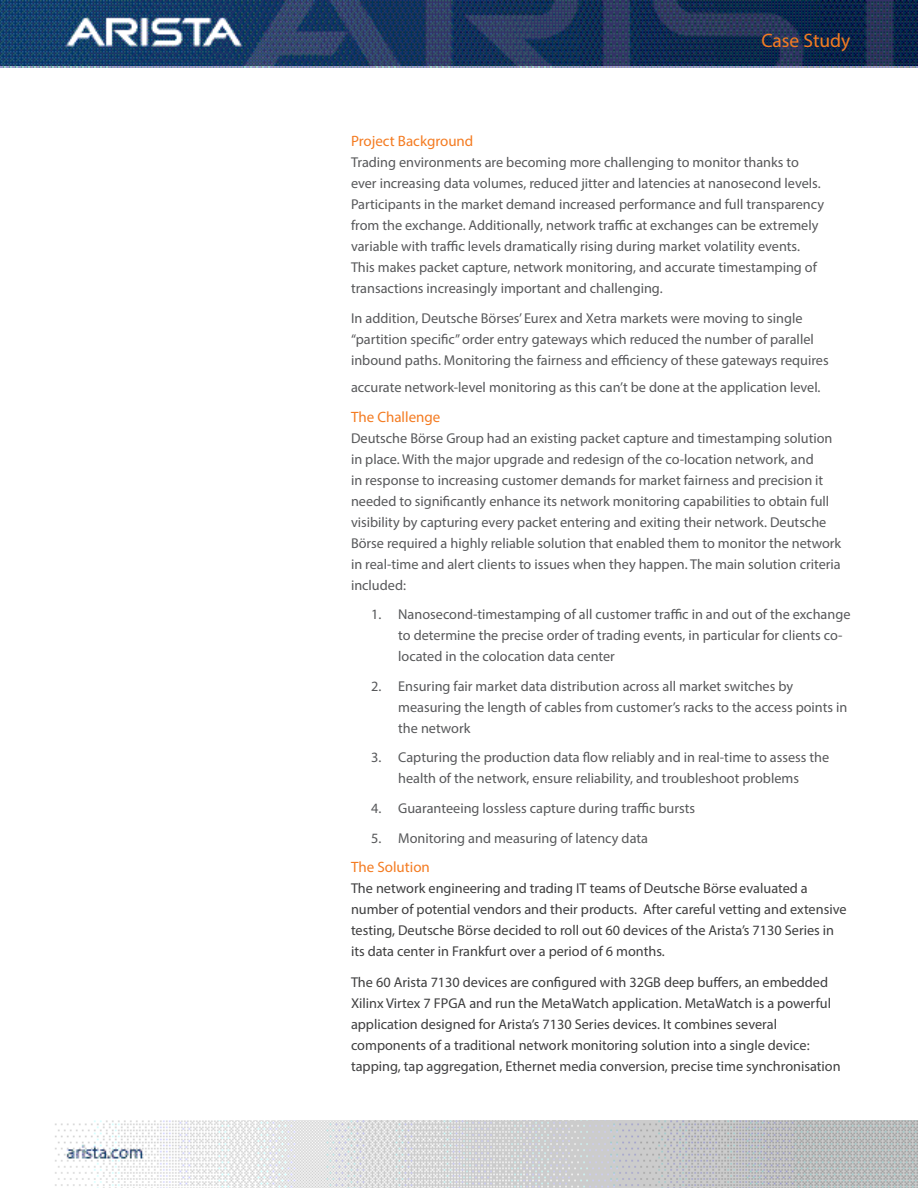
<style>
.page{position:relative;width:918px;height:1188px;background:#fff}
.page>*{position:absolute;margin:0;border:0;box-sizing:border-box;transform-origin:0 0}
.t1{font:19.5px "Myriad Pro";color:#f47b21}
.Main_body_subhead{font:15px "Myriad Pro";color:#f47b21}
.Main_body_text{font:14.25px/21px "Myriad Pro";color:#57585a}
.t2{font:14.25px/21px "Myriad Pro";color:#3e3e3f}
</style>
<div class="page">
<img style="left:0;top:0;width:918px;height:68px">
<img style="left:55px;top:1120px;width:863px;height:68px">
<h1 class="t1" style="left:761px;top:29px;width:91px">Case Study</h1>
<p class="Main_body_subhead" style="left:351px;top:132px;width:124px">Project Background</p>
<p class="Main_body_text" style="left:351px;top:152px;width:475px">Trading environments are becoming more challenging to monitor thanks to ever increasing data volumes, reduced jitter and latencies at nanosecond levels.<br>Participants in the market demand increased performance and full transparency from the exchange. Additionally, network traffic at exchanges can be extremely variable with traffic levels dramatically rising during market volatility events.<br>This makes packet capture, network monitoring, and accurate timestamping of transactions increasingly important and challenging.</p>
<p class="Main_body_text" style="left:351px;top:307px;width:479px">In addition, Deutsche Börses’ Eurex and Xetra markets were moving to single “partition specific” order entry gateways which reduced the number of parallel inbound paths. Monitoring the fairness and efficiency of these gateways requires</p>
<p class="Main_body_text" style="left:351px;top:376px;width:471px">accurate network-level monitoring as this can’t be done at the application level.</p>
<p class="Main_body_subhead" style="left:351px;top:407px;width:91px">The Challenge</p>
<p class="Main_body_text" style="left:351px;top:427px;width:492px">Deutsche Börse Group had an existing packet capture and timestamping solution in place. With the major upgrade and redesign of the co-location network, and<br>in response to increasing customer demands for market fairness and precision it needed to significantly enhance its network monitoring capabilities to obtain full visibility by capturing every packet entering and exiting their network. Deutsche Börse required a highly reliable solution that enabled them to monitor the network in real-time and alert clients to issues when they happen. The main solution criteria included:</p>
<p class="Main_body_text" style="left:398px;top:604px;width:454px;text-indent:-27px">1. Nanosecond-timestamping of all customer traffic in and out of the exchange to determine the precise order of trading events, in particular for clients co&shy;located in the colocation data center</p>
<p class="Main_body_text" style="left:398px;top:675px;width:451px;text-indent:-27px">2. Ensuring fair market data distribution across all market switches by measuring the length of cables from customer’s racks to the access points in the network</p>
<p class="Main_body_text" style="left:371px;top:747px;width:460px;text-align:center">3. Capturing the production data flow reliably and in real-time to assess the health of the network, ensure reliability, and troubleshoot problems</p>
<p class="Main_body_text" style="left:371px;top:798px;width:325px">4. Guaranteeing lossless capture during traffic bursts</p>
<p class="Main_body_text" style="left:371px;top:827px;width:278px">5. Monitoring and measuring of latency data</p>
<p class="Main_body_subhead" style="left:351px;top:858px;width:80px">The Solution</p>
<p class="t2" style="left:351px;top:878px;width:497px">The network engineering and trading IT teams of Deutsche Börse evaluated a number of potential vendors and their products. After careful vetting and extensive testing, Deutsche Börse decided to roll out 60 devices of the Arista’s 7130 Series in its data center in Frankfurt over a period of 6 months.</p>
<p class="t2" style="left:351px;top:971px;width:491px">The 60 Arista 7130 devices are configured with 32GB deep buffers, an embedded Xilinx Virtex 7 FPGA and run the MetaWatch application. MetaWatch is a powerful application designed for Arista’s 7130 Series devices. It combines several components of a traditional network monitoring solution into a single device: tapping, tap aggregation, Ethernet media conversion, precise time synchronisation</p>
</div>
